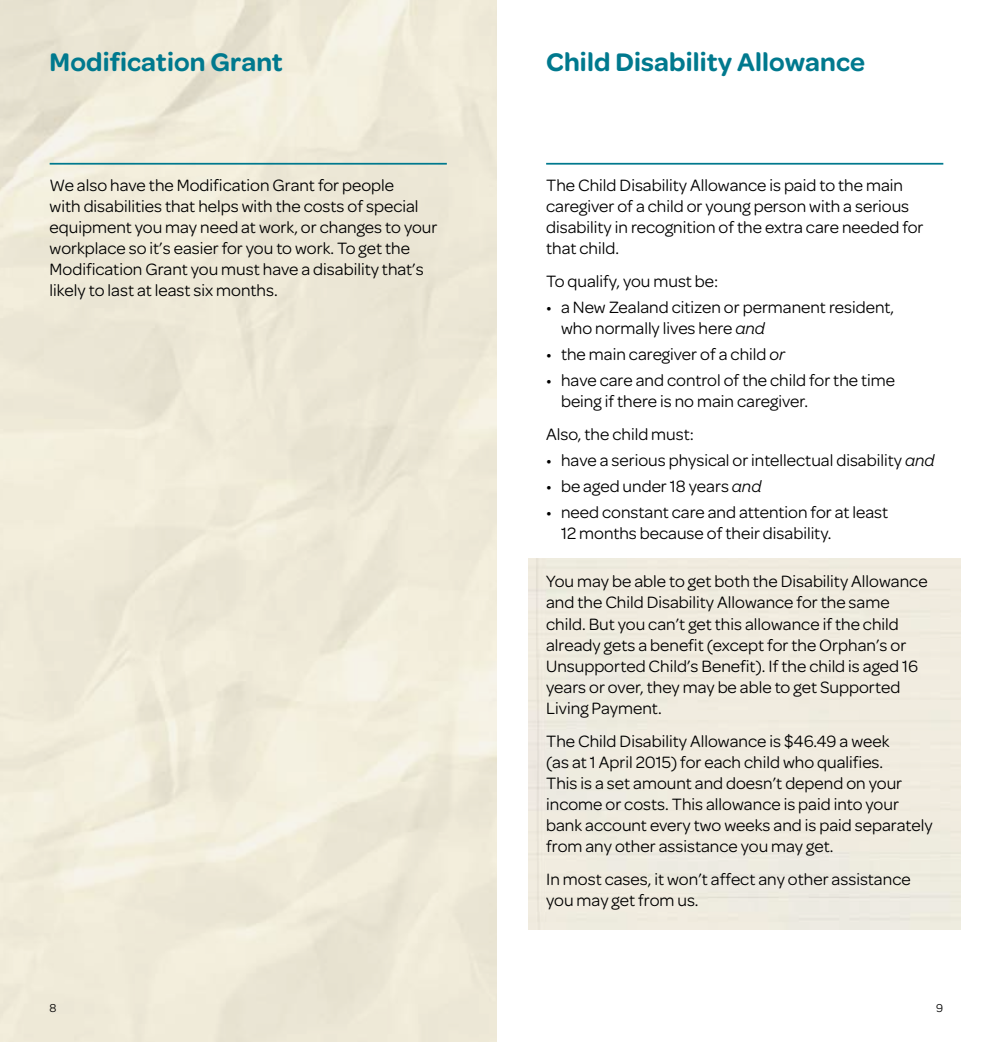
<style>
.page{position:relative;width:993px;height:1042px;background:#fff}
.page>*{position:absolute;margin:0;border:0;box-sizing:border-box;transform-origin:0 0}
.t1{font:600 27.12px "Omnes";letter-spacing:.005em;color:#00798e}
.t2{font:17.5px/21px "Omnes";color:#000}
.t3{font:12.25px "Omnes";color:#000}
.s1{font-style:italic}
</style>
<div class="page">
<img style="left:0;top:0;width:496px;height:1042px">
<hr style="left:50px;top:163px;width:396px;height:2px;background:#00798e">
<hr style="left:546px;top:163px;width:397px;height:2px;background:#00798e">
<h1 class="t1" style="left:50px;top:43px;width:235px">Modification Grant</h1>
<p class="t2" style="left:50px;top:173px;width:389px">We also have the Modification Grant for people<br>with disabilities that helps with the costs of special equipment you may need at work, or changes to your workplace so it’s easier for you to work. To get the Modification Grant you must have a disability that’s likely to last at least six months.</p>
<h1 class="t1" style="left:546px;top:43px;width:320px">Child Disability Allowance</h1>
<p class="t2" style="left:546px;top:173px;width:379px">The Child Disability Allowance is paid to the main caregiver of a child or young person with a serious disability in recognition of the extra care needed for that child.</p>
<p class="t2" style="left:546px;top:270px;width:174px">To qualify, you must be:</p>
<p class="t2" style="left:561px;top:296px;width:334px;text-indent:-15px">• a New Zealand citizen or permanent resident, who normally lives here <span class="s1">and</span></p>
<p class="t2" style="left:546px;top:343px;width:240px">• the main caregiver of a child <span class="s1">or</span></p>
<p class="t2" style="left:561px;top:368px;width:335px;text-indent:-15px">• have care and control of the child for the time being if there is no main caregiver.</p>
<p class="t2" style="left:546px;top:423px;width:149px">Also, the child must:</p>
<p class="t2" style="left:546px;top:449px;width:389px">• have a serious physical or intellectual disability <span class="s1">and</span></p>
<p class="t2" style="left:546px;top:475px;width:216px">• be aged under 18 years <span class="s1">and</span></p>
<p class="t2" style="left:561px;top:501px;width:328px;text-indent:-15px">• need constant care and attention for at least<br>12 months because of their disability.</p>
<p class="t2" style="left:546px;top:570px;width:383px">You may be able to get both the Disability Allowance and the Child Disability Allowance for the same child. But you can’t get this allowance if the child already gets a benefit (except for the Orphan’s or Unsupported Child’s Benefit). If the child is aged 16 years or over, they may be able to get Supported Living Payment.</p>
<p class="t2" style="left:546px;top:729px;width:388px">The Child Disability Allowance is $46.49 a week<br>(as at 1 April 2015) for each child who qualifies.<br>This is a set amount and doesn’t depend on your income or costs. This allowance is paid into your bank account every two weeks and is paid separately from any other assistance you may get.</p>
<p class="t2" style="left:546px;top:868px;width:366px">In most cases, it won’t affect any other assistance you may get from us.</p>
<p class="t3" style="left:50px;top:999px;width:8px">8</p>
<p class="t3" style="left:935px;top:999px;width:9px">9</p>
</div>
